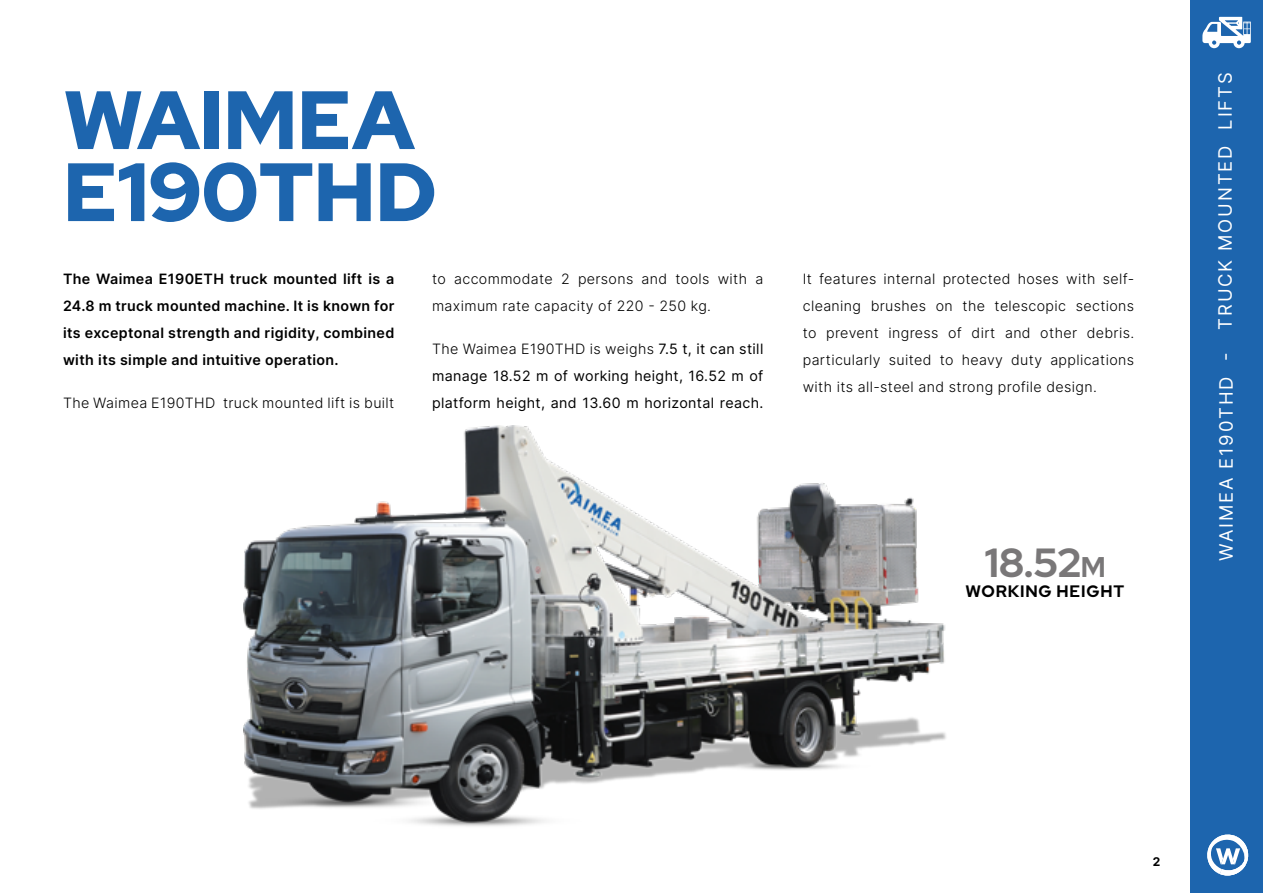
<style>
.page{position:relative;width:1263px;height:893px;background:#fff}
.page>*{position:absolute;margin:0;border:0;box-sizing:border-box;transform-origin:0 0}
.t1{font:900 82.5px/72px "Red Hat Display";color:#1d65ae}
.t2{font:700 40.5px "Red Hat Display";color:#797778}
.t3{font:18.45px "Inter";letter-spacing:.1em;color:#fff}
.t4{font:700 16.5px "Red Hat Display";letter-spacing:.05em;color:#000}
.t5{font:300 14.25px/27px "Inter";letter-spacing:.025em;color:#000}
.t6{font:600 14.25px/27px "Inter";letter-spacing:.025em;color:#000;text-align:justify}
.t7{font:14.25px/27px "Inter";letter-spacing:.025em;color:#000;text-align:justify}
.t8{font:700 12px "Inter";color:#000}
.s1{font-weight:300}
.s2{font-size:28.35px}
</style>
<div class="page">
<img style="left:244px;top:426px;width:702px;height:401px">
<div style="left:1190px;top:0;width:73px;height:893px;background:#1d65ae"></div>
<svg style="left:1202px;top:17px;width:49px;height:31px"></svg>
<svg style="left:1207px;top:834px;width:41px;height:42px"></svg>
<h1 class="t1" style="left:63px;top:84px;width:375px">WAIMEA<br>E190THD</h1>
<p class="t6" style="left:63px;top:265px;width:333px">The Waimea E190ETH truck mounted lift is a 24.8 m truck mounted machine. It is known for its exceptonal strength and rigidity, combined with its simple and intuitive operation.</p>
<p class="t5" style="left:63px;top:389px;width:333px">The Waimea E190THD truck mounted lift is built</p>
<p class="t5" style="left:432px;top:265px;width:333px">to accommodate 2 persons and tools with a maximum rate capacity of 220 - 250 kg.</p>
<p class="t7" style="left:432px;top:335px;width:333px"><span class="s1">The Waimea E190THD is weighs</span> 7.5 t, it can still manage 18.52 m of working height, 16.52 m of platform height, and 13.60 m horizontal reach.</p>
<p class="t5" style="left:803px;top:265px;width:333px;text-align:justify">It features internal protected hoses with self&shy;cleaning brushes on the telescopic sections to prevent ingress of dirt and other debris. particularly suited to heavy duty applications with its all-steel and strong profile design.</p>
<h2 class="t2" style="left:985px;top:536px;width:123px">18.52<span class="s2">m</span></h2>
<p class="t4" style="left:965px;top:581px;width:160px">WORKING HEIGHT</p>
<p class="t3" style="left:1212px;top:330px;width:259px;rotate:-90deg">TRUCK MOUNTED LIFTS</p>
<p class="t3" style="left:1213px;top:561px;width:210px;rotate:-90deg">WAIMEA E190THD -</p>
<p class="t8" style="left:1153px;top:853px;width:9px">2</p>
</div>
